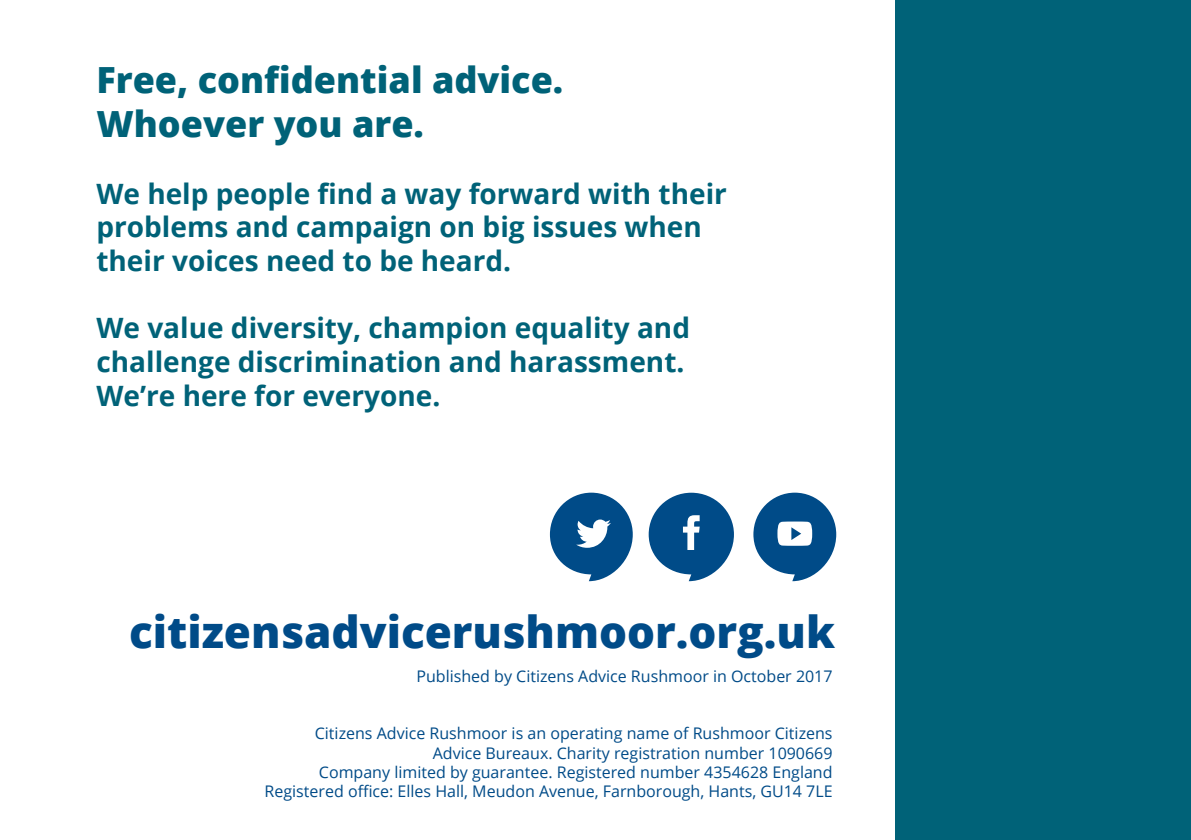
<style>
.page{position:relative;width:1191px;height:840px;background:#fff}
.page>*{position:absolute;margin:0;border:0;box-sizing:border-box;transform-origin:0 0}
.t1{font:800 44px "Open Sans";color:#004b88}
.t2{font:800 36px/43.2px "Open Sans";color:#006278}
.t3{font:700 28px/33.6px "Open Sans";color:#006278}
.t4{font:16px/19.2px "Open Sans";color:#004b88;text-align:right}
</style>
<div class="page">
<div style="left:896px;top:0;width:295px;height:839px;background:#006278"></div>
<svg style="left:648px;top:492px;width:86px;height:89px"></svg>
<svg style="left:753px;top:492px;width:83px;height:89px"></svg>
<svg style="left:550px;top:492px;width:83px;height:89px"></svg>
<h2 class="t2" style="left:96px;top:57px;width:468px">Free, confidential advice.<br>Whoever you are.</h2>
<h3 class="t3" style="left:96px;top:176px;width:632px">We help people find a way forward with their problems and campaign on big issues when their voices need to be heard.</h3>
<h3 class="t3" style="left:96px;top:310px;width:595px">We value diversity, champion equality and challenge discrimination and harassment.<br>We’re here for everyone.</h3>
<h1 class="t1" style="left:129px;top:598px;width:707px">citizensadvicerushmoor.org.uk</h1>
<p class="t4" style="left:416px;top:665px;width:418px">Published by Citizens Advice Rushmoor in October 2017</p>
<p class="t4" style="left:264px;top:723px;width:569px">Citizens Advice Rushmoor is an operating name of Rushmoor Citizens Advice Bureaux. Charity registration number 1090669<br>Company limited by guarantee. Registered number 4354628 England Registered office: Elles Hall, Meudon Avenue, Farnborough, Hants, GU14 7LE</p>
</div>
